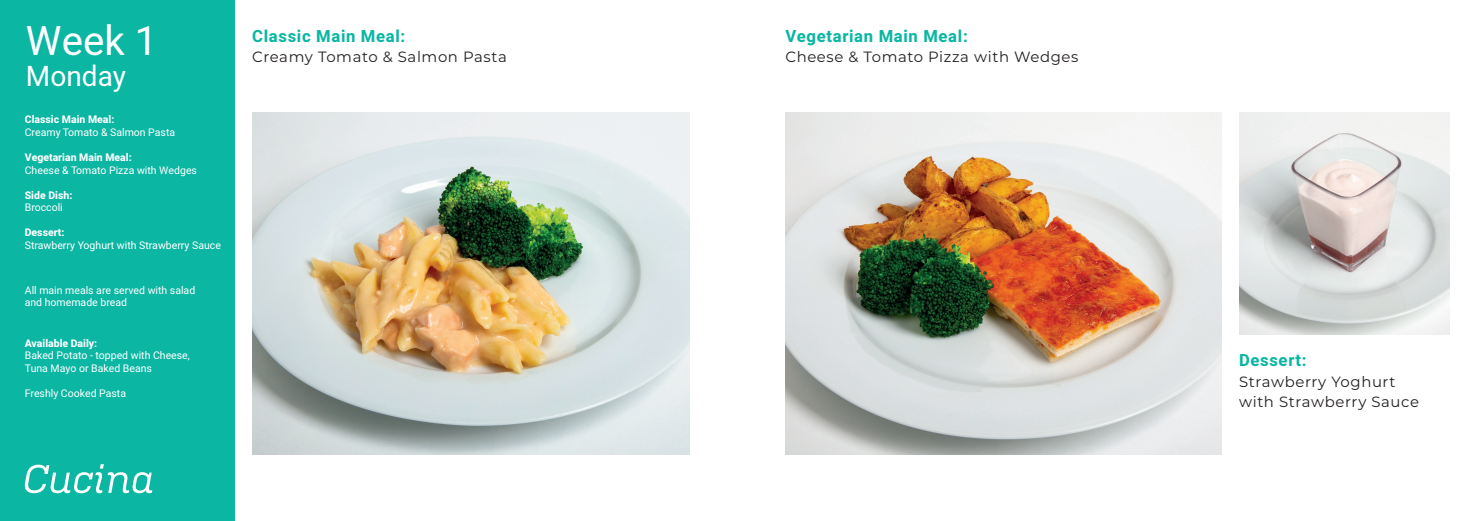
<style>
.page{position:relative;width:1474px;height:521px;background:#fff}
.page>*{position:absolute;margin:0;border:0;box-sizing:border-box;transform-origin:0 0}
.t1{font:40.25px "Heebo";color:#fff}
.t2{font:28px "Heebo";color:#fff}
.t3{font:700 16.62px "Heebo";letter-spacing:.04em;color:#0bb6a3}
.t4{font:14.88px/20.1px "Montserrat";letter-spacing:.04em;color:#231f20}
.t5{font:10.5px/12.6px "Heebo";color:#fff}
.t6{font:800 10.5px "Heebo";color:#fff}
</style>
<div class="page">
<div style="left:0;top:0;width:235px;height:521px;background:#0bb6a3"></div>
<img style="left:252px;top:112px;width:438px;height:342px">
<img style="left:1239px;top:112px;width:210px;height:223px">
<img style="left:785px;top:112px;width:436px;height:342px">
<svg style="left:25px;top:464px;width:127px;height:29px"></svg>
<h1 class="t1" style="left:26px;top:12px;width:133px">Week 1</h1>
<h2 class="t2" style="left:26px;top:57px;width:102px">Monday</h2>
<p class="t6" style="left:25px;top:112px;width:91px">Classic Main Meal:</p>
<p class="t5" style="left:25px;top:126px;width:152px">Creamy Tomato &amp; Salmon Pasta</p>
<p class="t6" style="left:25px;top:150px;width:108px">Vegetarian Main Meal:</p>
<p class="t5" style="left:25px;top:163px;width:174px">Cheese &amp; Tomato Pizza with Wedges</p>
<p class="t6" style="left:25px;top:188px;width:49px">Side Dish:</p>
<p class="t5" style="left:25px;top:201px;width:40px">Broccoli</p>
<p class="t6" style="left:25px;top:225px;width:41px">Dessert:</p>
<p class="t5" style="left:25px;top:239px;width:198px">Strawberry Yoghurt with Strawberry Sauce</p>
<p class="t5" style="left:25px;top:284px;width:172px">All main meals are served with salad and homemade bread</p>
<p class="t6" style="left:25px;top:335px;width:74px">Available Daily:</p>
<p class="t5" style="left:25px;top:349px;width:167px">Baked Potato - topped with Cheese,<br>Tuna Mayo or Baked Beans</p>
<p class="t5" style="left:25px;top:387px;width:103px">Freshly Cooked Pasta</p>
<h3 class="t3" style="left:252px;top:25px;width:154px">Classic Main Meal:</h3>
<h3 class="t4" style="left:252px;top:46px;width:256px">Creamy Tomato &amp; Salmon Pasta</h3>
<h3 class="t3" style="left:785px;top:25px;width:184px">Vegetarian Main Meal:</h3>
<h3 class="t4" style="left:785px;top:46px;width:294px">Cheese &amp; Tomato Pizza with Wedges</h3>
<h3 class="t3" style="left:1239px;top:349px;width:69px">Dessert:</h3>
<h3 class="t4" style="left:1239px;top:371px;width:181px">Strawberry Yoghurt with Strawberry Sauce</h3>
</div>
